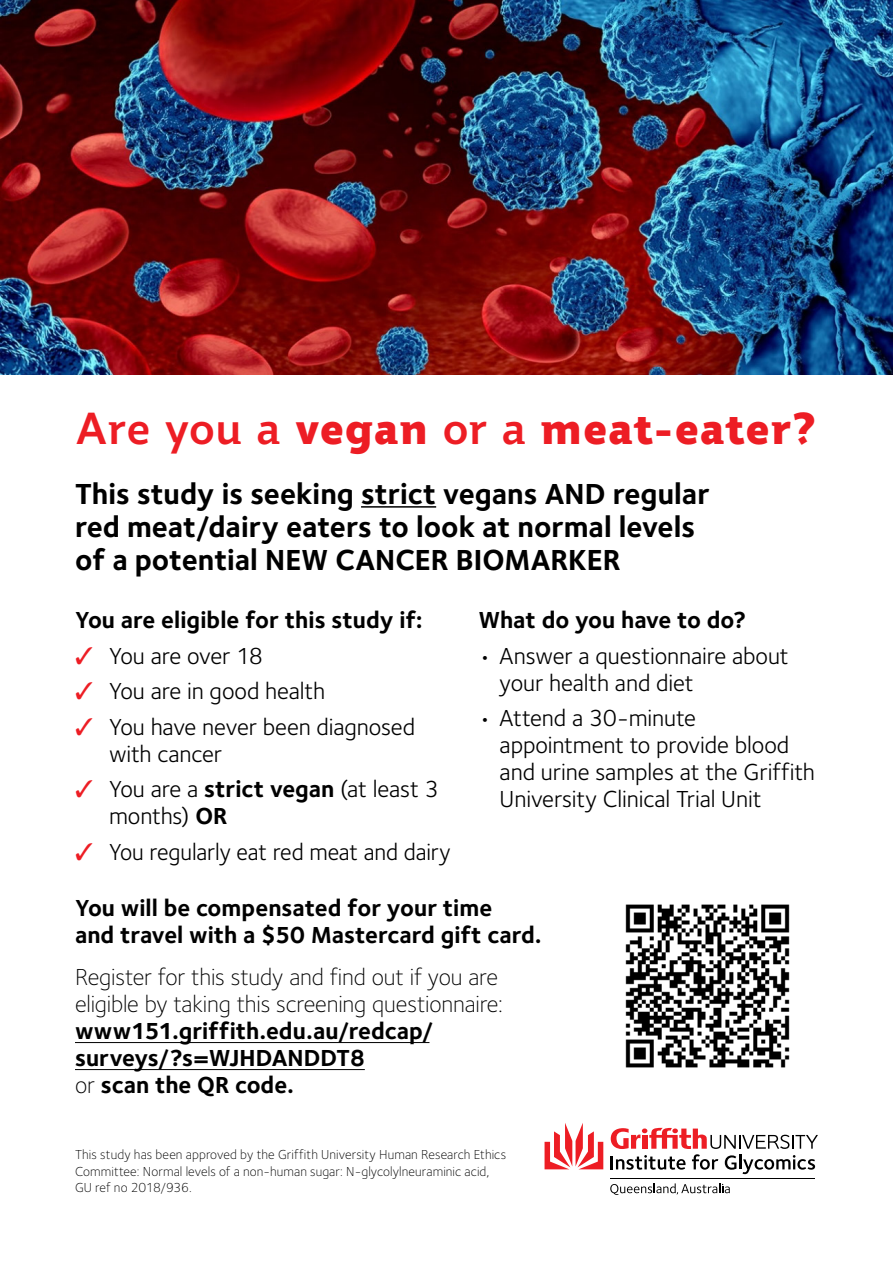
<style>
.page{position:relative;width:893px;height:1263px;background:#fff}
.page>*{position:absolute;margin:0;border:0;box-sizing:border-box;transform-origin:0 0}
.t1{font:800 43.5px "Jotia";color:#ed1d24}
.t2{font:700 30px/33px "Foundry Sterling";color:#000}
.t3{font:24px/27px "Foundry Sterling";letter-spacing:-.005em;color:#000}
.t4{font:700 24px/27px "Foundry Sterling";color:#000}
.t5{font:300 24px/27px "Foundry Sterling";letter-spacing:-.005em;color:#000}
.t6{font:24px "Foundry Sterling";letter-spacing:-.025em;color:#000}
.t7{font:300 13.5px/16.5px "Foundry Sterling";letter-spacing:.01em;color:#000}
.s1{font-weight:500}
.s2{color:#ed1d24}
.s3{font-weight:700}
.s4{font-weight:300}
</style>
<div class="page">
<svg style="left:545px;top:1123px;width:58px;height:46px"></svg>
<svg style="left:611px;top:1128px;width:207px;height:46px"></svg>
<svg style="left:610px;top:1183px;width:120px;height:12px"></svg>
<hr style="left:610px;top:1178px;width:205px;height:1px;background:#000">
<hr style="left:361px;top:506px;width:75px;height:2px;background:#000">
<img style="left:625px;top:904px;width:165px;height:164px">
<img style="left:0;top:0;width:893px;height:374px">
<hr style="left:75px;top:1069px;width:290px;height:1px;background:#000">
<hr style="left:75px;top:1042px;width:354px;height:1px;background:#000">
<h1 class="t1" style="left:75px;top:398px;width:743px"><span class="s1">Are you a</span> vegan <span class="s1">or a</span> meat-eater?</h1>
<p class="t2" style="left:75px;top:479px;width:636px">This study is seeking strict vegans AND regular red meat/dairy eaters to look at normal levels of a potential NEW CANCER BIOMARKER</p>
<p class="t4" style="left:75px;top:607px;width:349px">You are eligible for this study if:</p>
<p class="t6" style="left:75px;top:642px;width:189px"><span class="s2">✓</span> You are over 18</p>
<p class="t3" style="left:75px;top:678px;width:252px"><span class="s2">✓</span> You are in good health</p>
<p class="t3" style="left:109px;top:713px;width:308px;text-indent:-34px"><span class="s2">✓</span> You have never been diagnosed with cancer</p>
<p class="t3" style="left:109px;top:776px;width:331px;text-indent:-34px"><span class="s2">✓</span> You are a <span class="s3">strict vegan</span> (at least 3 months) <span class="s3">OR</span></p>
<p class="t3" style="left:75px;top:838px;width:377px"><span class="s2">✓</span> You regularly eat red meat and dairy</p>
<p class="t4" style="left:478px;top:607px;width:269px">What do you have to do?</p>
<p class="t3" style="left:500px;top:642px;width:291px;text-indent:-21px">• Answer a questionnaire about your health and diet</p>
<p class="t3" style="left:500px;top:705px;width:317px;text-indent:-21px">• Attend a 30-minute appointment to provide blood and urine samples at the Griffith<br>University Clinical Trial Unit</p>
<p class="t4" style="left:75px;top:896px;width:468px">You will be compensated for your time<br>and travel with a $50 Mastercard gift card.</p>
<p class="t5" style="left:75px;top:963px;width:430px">Register for this study and find out if you are eligible by taking this screening questionnaire:</p>
<p class="t4" style="left:75px;top:1018px;width:361px">www151.griffith.edu.au/redcap/ surveys/?s=WJHDANDDT8<br><span class="s4">or</span> scan the QR code.</p>
<p class="t7" style="left:75px;top:1146px;width:433px">This study has been approved by the Griffith University Human Research Ethics<br>Committee: Normal levels of a non-human sugar: N-glycolylneuraminic acid,<br>GU ref no 2018/936.</p>
</div>
